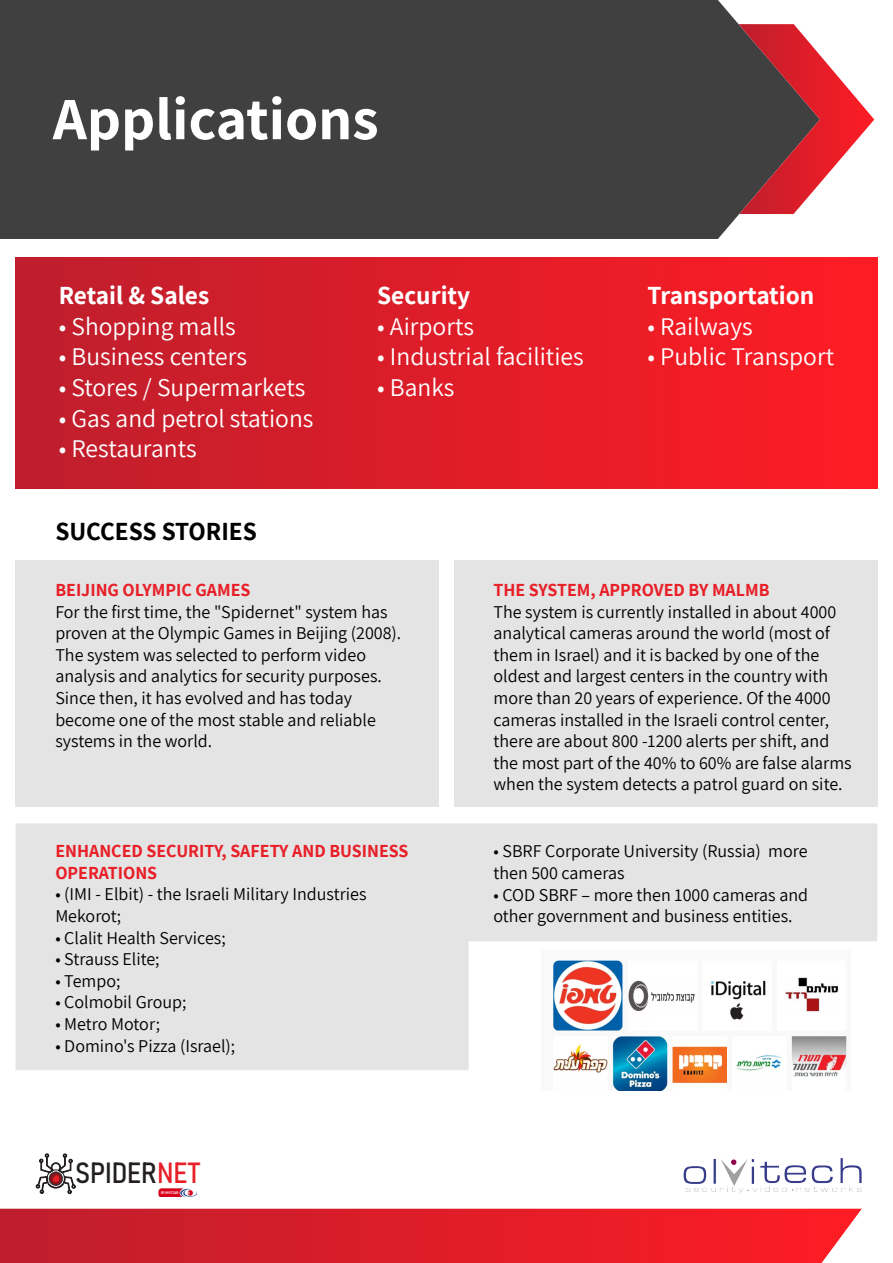
<style>
.page{position:relative;width:893px;height:1263px;background:#fff}
.page>*{position:absolute;margin:0;border:0;box-sizing:border-box;transform-origin:0 0}
.t1{font:700 60px "Assistant";color:#fff}
.t2{font:28.8px "Bahnschrift";color:#231f20}
.t3{font:25.5px "Assistant";color:#fff}
.t4{font:700 25.5px "Assistant";color:#fff}
.t5{font:700 25.5px "Assistant";color:#000}
.t6{font:18px/21.6px "Assistant";color:#000}
.t7{font:700 18px/21.6px "Assistant";color:#e81f27}
.t8{font:3.75px "Bahnschrift";color:#fff}
.s1{color:#e81f27}
</style>
<div class="page">
<div style="left:0;top:0;width:739px;height:239px;background:#404041"></div>
<svg style="left:738px;top:24px;width:136px;height:190px"></svg>
<svg style="left:0;top:1209px;width:862px;height:54px;background:#de222d"></svg>
<div style="left:16px;top:257px;width:861px;height:232px;background:linear-gradient(to right,#be1e2d,#fe1c24)"></div>
<div style="left:16px;top:560px;width:423px;height:247px;background:#e4e4e5"></div>
<div style="left:454px;top:560px;width:423px;height:247px;background:#e4e4e5"></div>
<img style="left:554px;top:1070px;width:286px;height:21px">
<svg style="left:16px;top:823px;width:861px;height:247px;fill:#e4e4e5"></svg>
<img style="left:158px;top:1188px;width:40px;height:9px">
<svg style="left:36px;top:1153px;width:40px;height:42px"></svg>
<img style="left:684px;top:1158px;width:178px;height:36px">
<h1 class="t1" style="left:53px;top:78px;width:327px">Applications</h1>
<h3 class="t4" style="left:59px;top:278px;width:152px">Retail &amp; Sales</h3>
<h3 class="t3" style="left:59px;top:309px;width:178px">• Shopping malls</h3>
<h3 class="t3" style="left:59px;top:339px;width:190px">• Business centers</h3>
<h3 class="t3" style="left:59px;top:370px;width:248px">• Stores / Supermarkets</h3>
<h3 class="t3" style="left:59px;top:401px;width:256px">• Gas and petrol stations</h3>
<h3 class="t3" style="left:59px;top:431px;width:139px">• Restaurants</h3>
<h3 class="t5" style="left:55px;top:514px;width:203px">SUCCESS STORIES</h3>
<h3 class="t4" style="left:377px;top:278px;width:95px">Security</h3>
<h3 class="t3" style="left:377px;top:309px;width:98px">• Airports</h3>
<h3 class="t3" style="left:377px;top:339px;width:208px">• Industrial facilities</h3>
<h3 class="t3" style="left:377px;top:370px;width:79px">• Banks</h3>
<h3 class="t4" style="left:647px;top:278px;width:168px">Transportation</h3>
<h3 class="t3" style="left:647px;top:309px;width:107px">• Railways</h3>
<h3 class="t3" style="left:647px;top:339px;width:188px">• Public Transport</h3>
<p class="t7" style="left:55px;top:578px;width:197px">BEIJING OLYMPIC GAMES</p>
<p class="t6" style="left:55px;top:600px;width:347px">For the first time, the "Spidernet" system has proven at the Olympic Games in Beijing (2008).<br>The system was selected to perform video analysis and analytics for security purposes.<br>Since then, it has evolved and has today become one of the most stable and reliable systems in the world.</p>
<p class="t7" style="left:55px;top:839px;width:355px">ENHANCED SECURITY, SAFETY AND BUSINESS<br>OPERATIONS</p>
<p class="t6" style="left:55px;top:883px;width:313px">• (IMI - Elbit) - the Israeli Military Industries<br>Mekorot;</p>
<p class="t6" style="left:55px;top:926px;width:172px">• Clalit Health Services;</p>
<p class="t6" style="left:55px;top:947px;width:106px">• Strauss Elite;</p>
<p class="t6" style="left:55px;top:969px;width:67px">• Tempo;</p>
<p class="t6" style="left:55px;top:991px;width:133px">• Colmobil Group;</p>
<p class="t6" style="left:55px;top:1012px;width:106px">• Metro Motor;</p>
<p class="t6" style="left:55px;top:1034px;width:181px">• Domino's Pizza (Israel);</p>
<h2 class="t2" style="left:75px;top:1151px;width:126px">SPIDER<span class="s1">NET</span></h2>
<p class="t8" style="left:161px;top:1190px;width:19px">BY MIVTZAR</p>
<p class="t7" style="left:494px;top:578px;width:278px">THE SYSTEM, APPROVED BY MALMB</p>
<p class="t6" style="left:494px;top:600px;width:360px">The system is currently installed in about 4000 analytical cameras around the world (most of them in Israel) and it is backed by one of the oldest and largest centers in the country with more than 20 years of experience. Of the 4000 cameras installed in the Israeli control center, there are about 800 -1200 alerts per shift, and the most part of the 40% to 60% are false alarms when the system detects a patrol guard on site.</p>
<p class="t6" style="left:494px;top:840px;width:315px">• SBRF Corporate University (Russia) more then 500 cameras</p>
<p class="t6" style="left:494px;top:883px;width:316px">• COD SBRF – more then 1000 cameras and other government and business entities.</p>
</div>
